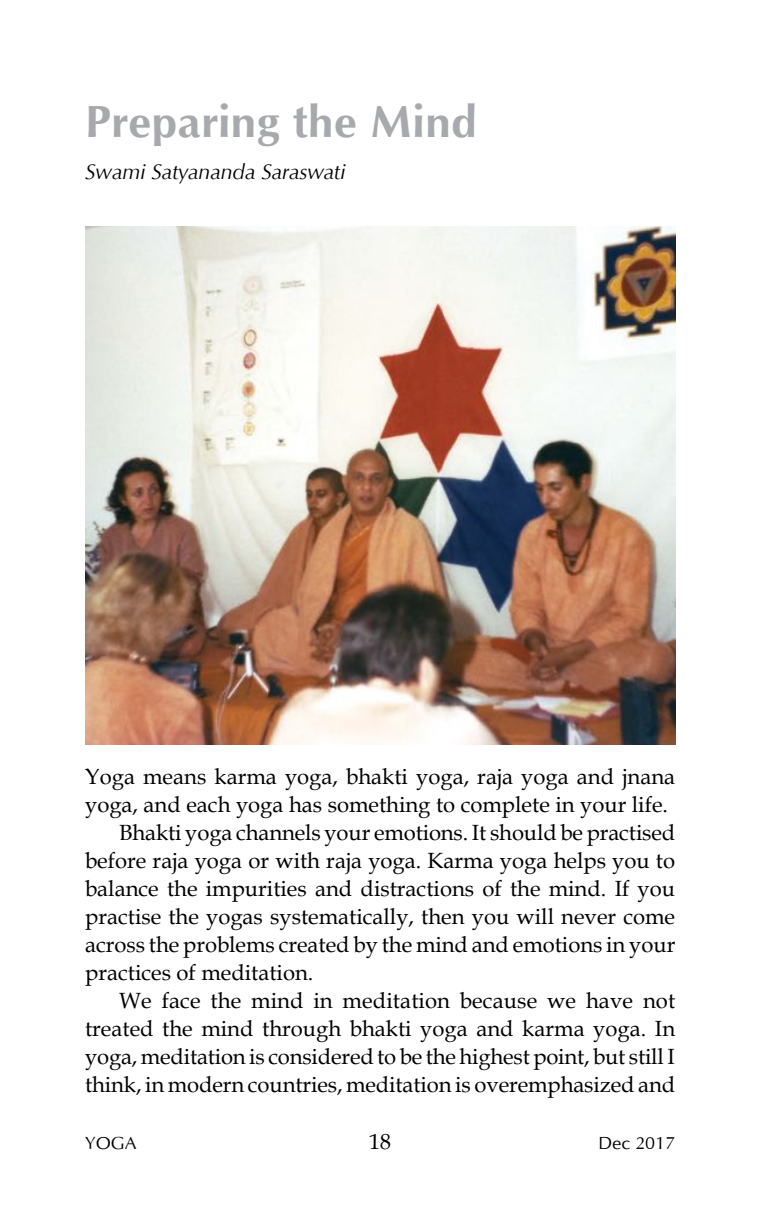
<style>
.page{position:relative;width:783px;height:1225px;background:#fff}
.page>*{position:absolute;margin:0;border:0;box-sizing:border-box;transform-origin:0 0}
.t1{font:700 46px "Optimum";color:#a7a9ac}
.t2{font:22px "Book Antiqua";color:#000}
.t3{font:italic 22px "Optimum";color:#000}
.t4{font:18px "Optimum";color:#000}
</style>
<div class="page">
<img style="left:85px;top:227px;width:590px;height:517px">
<h1 class="t1" style="left:85px;top:103px;width:393px">Preparing the Mind</h1>
<p class="t3" style="left:85px;top:163px;width:262px">Swami Satyananda Saraswati</p>
<p class="t2" style="left:85px;top:764px;width:591px">Yoga means karma yoga, bhakti yoga, raja yoga and jnana</p>
<p class="t2" style="left:85px;top:792px;width:584px">yoga, and each yoga has something to complete in your life.</p>
<p class="t2" style="left:119px;top:820px;width:557px">Bhakti yoga channels your emotions. It should be practised</p>
<p class="t2" style="left:85px;top:848px;width:591px">before raja yoga or with raja yoga. Karma yoga helps you to</p>
<p class="t2" style="left:85px;top:876px;width:591px">balance the impurities and distractions of the mind. If you</p>
<p class="t2" style="left:85px;top:904px;width:591px">practise the yogas systematically, then you will never come</p>
<p class="t2" style="left:85px;top:932px;width:591px">across the problems created by the mind and emotions in your</p>
<p class="t2" style="left:85px;top:960px;width:230px">practices of meditation.</p>
<p class="t2" style="left:119px;top:988px;width:557px">We face the mind in meditation because we have not</p>
<p class="t2" style="left:85px;top:1016px;width:591px">treated the mind through bhakti yoga and karma yoga. In</p>
<p class="t2" style="left:85px;top:1044px;width:591px">yoga, meditation is considered to be the highest point, but still I</p>
<p class="t2" style="left:85px;top:1072px;width:591px">think, in modern countries, meditation is overemphasized and</p>
<p class="t4" style="left:85px;top:1135px;width:53px">YOGA</p>
<p class="t2" style="left:369px;top:1128px;width:23px">18</p>
<p class="t4" style="left:598px;top:1135px;width:78px">Dec 2017</p>
</div>
